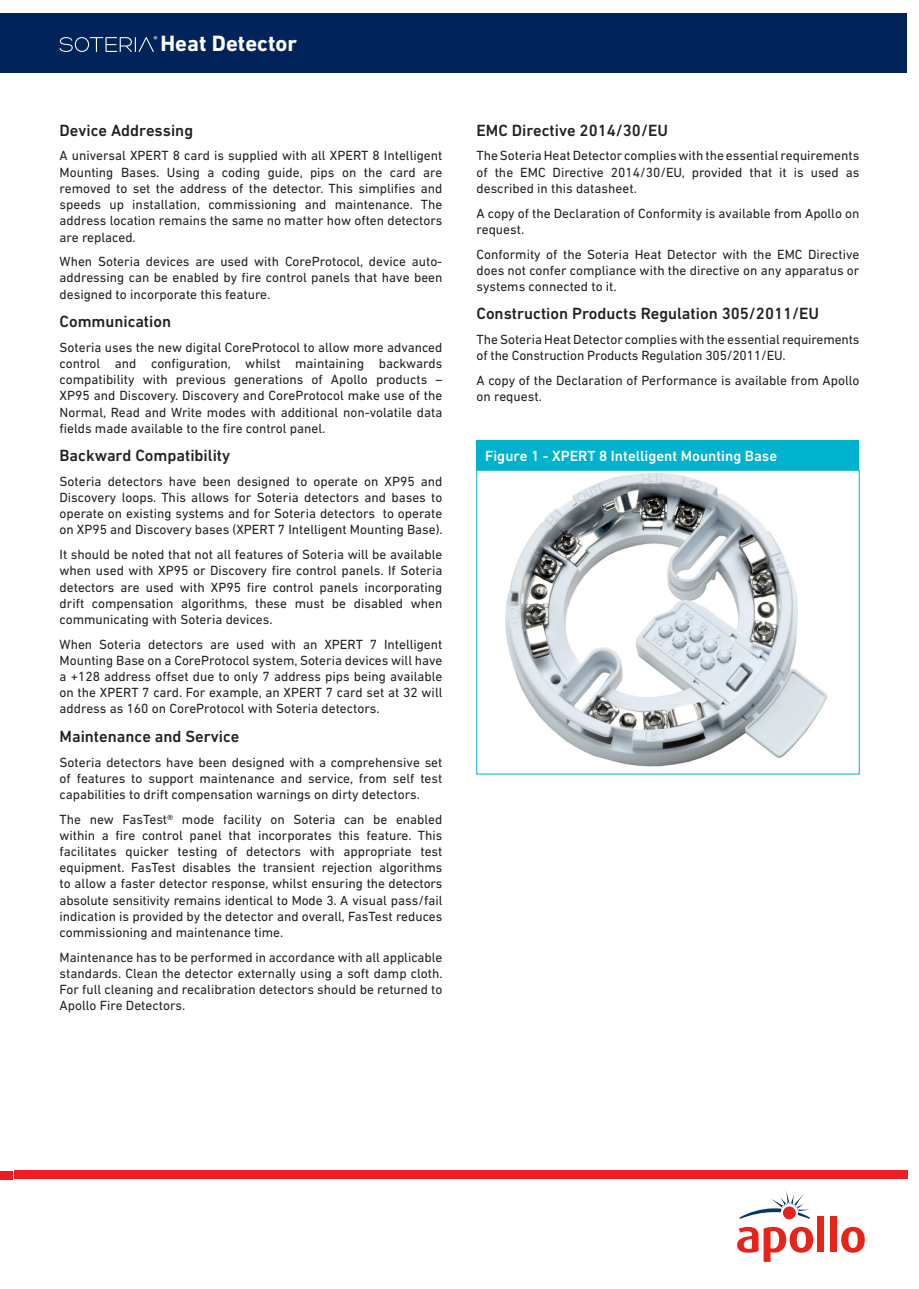
<style>
.page{position:relative;width:919px;height:1289px;background:#fff}
.page>*{position:absolute;margin:0;border:0;box-sizing:border-box;transform-origin:0 0}
.topbox_title{font:700 22.5px "DIN Next LT Pro";color:#fff}
.body_title{font:500 16.5px "DIN Next LT Pro";color:#231f20}
.body_text{font:500 16.5px "DIN Next LT Pro";color:#231f20}
.titlebox_title{font:500 15px "DIN Next LT Pro";color:#fff}
.body_text-2{font:13.5px/16.2px "DIN Next LT Pro";color:#231f20;text-align:justify}
.t1{font:10.2px "Myriad Pro";color:#fff}
</style>
<div class="page">
<div style="left:0;top:13px;width:13px;height:59px;background:#002359"></div>
<div style="left:13px;top:13px;width:893px;height:59px;background:#002359"></div>
<div style="left:0;top:1170px;width:13px;height:9px;background:#ee1d23"></div>
<svg style="left:737px;top:1226px;width:76px;height:35px"></svg>
<div style="left:817px;top:1216px;width:7px;height:35px;background:#e72419"></div>
<div style="left:829px;top:1216px;width:7px;height:35px;background:#e72419"></div>
<svg style="left:841px;top:1226px;width:23px;height:26px"></svg>
<svg style="left:739px;top:1189px;width:72px;height:29px"></svg>
<div style="left:14px;top:1169px;width:893px;height:9px;background:#ee1d23"></div>
<img style="left:505px;top:473px;width:323px;height:294px">
<div style="left:476px;top:470px;width:383px;height:304px;border:1px solid #00b2cd"></div>
<div style="left:476px;top:440px;width:383px;height:30px;background:#00b2cd"></div>
<svg style="left:60px;top:37px;width:94px;height:15px"></svg>
<p class="topbox_title" style="left:160px;top:30px;width:138px">Heat Detector</p>
<p class="t1" style="left:153px;top:33px;width:6px">®</p>
<p class="body_title" style="left:60px;top:121px;width:135px">Device Addressing</p>
<p class="body_text-2" style="left:60px;top:148px;width:384px">A universal XPERT 8 card is supplied with all XPERT 8 Intelligent Mounting Bases. Using a coding guide, pips on the card are removed to set the address of the detector. This simplifies and speeds up installation, commissioning and maintenance. The address location remains the same no matter how often detectors are replaced.</p>
<p class="body_text-2" style="left:60px;top:253px;width:384px">When Soteria devices are used with CoreProtocol, device auto&shy;addressing can be enabled by fire control panels that have been designed to incorporate this feature.</p>
<p class="body_title" style="left:60px;top:312px;width:113px">Communication</p>
<p class="body_text-2" style="left:60px;top:339px;width:384px">Soteria uses the new digital CoreProtocol to allow more advanced control and configuration, whilst maintaining backwards compatibility with previous generations of Apollo products – XP95 and Discovery. Discovery and CoreProtocol make use of the Normal, Read and Write modes with additional non-volatile data fields made available to the fire control panel.</p>
<p class="body_title" style="left:60px;top:446px;width:172px">Backward Compatibility</p>
<p class="body_text-2" style="left:60px;top:473px;width:384px">Soteria detectors have been designed to operate on XP95 and Discovery loops. This allows for Soteria detectors and bases to operate on existing systems and for Soteria detectors to operate on XP95 and Discovery bases (XPERT 7 Intelligent Mounting Base).</p>
<p class="body_text-2" style="left:60px;top:546px;width:384px">It should be noted that not all features of Soteria will be available when used with XP95 or Discovery fire control panels. If Soteria detectors are used with XP95 fire control panels incorporating drift compensation algorithms, these must be disabled when communicating with Soteria devices.</p>
<p class="body_text-2" style="left:60px;top:635px;width:384px">When Soteria detectors are used with an XPERT 7 Intelligent Mounting Base on a CoreProtocol system, Soteria devices will have a +128 address offset due to only 7 address pips being available on the XPERT 7 card. For example, an XPERT 7 card set at 32 will address as 160 on CoreProtocol with Soteria detectors.</p>
<p class="body_text" style="left:60px;top:726px;width:181px">Maintenance and Service</p>
<p class="body_text-2" style="left:60px;top:753px;width:384px">Soteria detectors have been designed with a comprehensive set of features to support maintenance and service, from self test capabilities to drift compensation warnings on dirty detectors.</p>
<p class="body_text-2" style="left:60px;top:810px;width:384px">The new FasTest® mode facility on Soteria can be enabled within a fire control panel that incorporates this feature. This facilitates quicker testing of detectors with appropriate test equipment. FasTest disables the transient rejection algorithms to allow a faster detector response, whilst ensuring the detectors absolute sensitivity remains identical to Mode 3. A visual pass/fail indication is provided by the detector and overall, FasTest reduces commissioning and maintenance time.</p>
<p class="body_text-2" style="left:60px;top:948px;width:384px">Maintenance has to be performed in accordance with all applicable standards. Clean the detector externally using a soft damp cloth.<br>For full cleaning and recalibration detectors should be returned to Apollo Fire Detectors.</p>
<p class="body_title" style="left:476px;top:121px;width:193px">EMC Directive 2014/30/EU</p>
<p class="body_text-2" style="left:476px;top:148px;width:384px">The Soteria Heat Detector complies with the essential requirements of the EMC Directive 2014/30/EU, provided that it is used as described in this datasheet.</p>
<p class="body_text-2" style="left:476px;top:205px;width:384px">A copy of the Declaration of Conformity is available from Apollo on request.</p>
<p class="body_text-2" style="left:476px;top:246px;width:384px">Conformity of the Soteria Heat Detector with the EMC Directive does not confer compliance with the directive on any apparatus or systems connected to it.</p>
<p class="body_title" style="left:476px;top:304px;width:344px">Construction Products Regulation 305/2011/EU</p>
<p class="body_text-2" style="left:476px;top:331px;width:384px">The Soteria Heat Detector complies with the essential requirements of the Construction Products Regulation 305/2011/EU.</p>
<p class="body_text-2" style="left:476px;top:372px;width:384px">A copy of the Declaration of Performance is available from Apollo on request.</p>
<p class="titlebox_title" style="left:485px;top:447px;width:294px">Figure 1 - XPERT 8 Intelligent Mounting Base</p>
</div>
